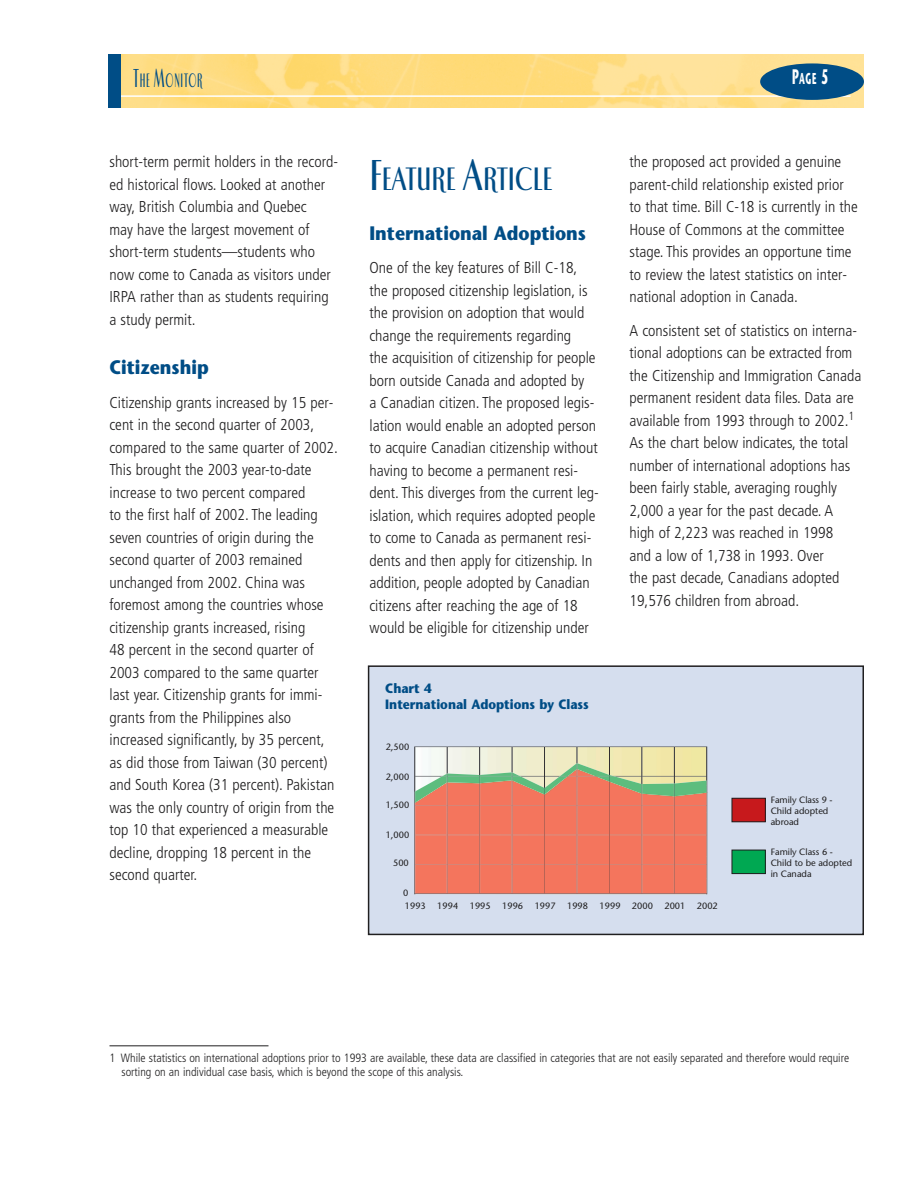
<style>
.page{position:relative;width:918px;height:1188px;background:#fff}
.page>*{position:absolute;margin:0;border:0;box-sizing:border-box;transform-origin:0 0}
.t1{font:700 33.75px "Luna ITC";color:#004d86;scale:.8 1}
.t2{font:700 20.25px "Luna ITC";letter-spacing:.075em;color:#004d86;scale:.5 1}
.t3{font:700 19.5px "Stone Sans";color:#004d86;scale:.9 1}
.t4{font:300 condensed 15.75px/22.5px "Frutiger";color:#201f20}
.t5{font:700 15.75px "Stone Sans";color:#fff;scale:.5 1}
.t6{font:700 13.5px/16.5px "Stone Sans";color:#004d86;scale:.9 1}
.t7{font:300 condensed 12px/13.5px "Frutiger";color:#201f20}
.t8{font:9.15px/10.9px "Stone Sans";color:#201f20}
.s1{font-size:27px}
.s2{font-size:21px}
.s3{font-size:45px}
</style>
<div class="page">
<img style="left:121px;top:54px;width:743px;height:54px">
<hr style="left:108px;top:95px;width:742px;height:2px;background:#fff">
<div style="left:760px;top:63px;width:104px;height:37px;background:#004d86;border-radius:50%"></div>
<div style="left:108px;top:54px;width:13px;height:54px;background:#004d86"></div>
<hr style="left:110px;top:1045px;width:158px;height:1px;background:#201f20">
<div style="left:369px;top:666px;width:494px;height:268px;background:#d5deee"></div>
<svg style="left:414px;top:747px;width:293px;height:147px;background:#e59175"></svg>
<div style="left:732px;top:798px;width:33px;height:24px;background:#c7191c"></div>
<div style="left:732px;top:798px;width:34px;height:24px;border:1px solid #201f20"></div>
<div style="left:732px;top:850px;width:33px;height:24px;background:#00a852"></div>
<div style="left:732px;top:850px;width:34px;height:24px;border:1px solid #201f20"></div>
<div style="left:368px;top:665px;width:496px;height:270px;border:2px solid #201f20"></div>
<p class="t2" style="left:134px;top:71px;width:139px"><span class="s1">T</span>HE <span class="s1">M</span>ONITOR</p>
<p class="t5" style="left:792px;top:73px;width:74px"><span class="s2">P</span>AGE <span class="s2">5</span></p>
<p class="t4" style="left:110px;top:152px;width:230px">short-term permit holders in the record&shy;ed historical flows. Looked at another way, British Columbia and Quebec<br>may have the largest movement of short-term students—students who now come to Canada as visitors under IRPA rather than as students requiring a study permit.</p>
<p class="t3" style="left:110px;top:360px;width:112px">Citizenship</p>
<p class="t4" style="left:110px;top:392px;width:230px">Citizenship grants increased by 15 per&shy;cent in the second quarter of 2003, compared to the same quarter of 2002.<br>This brought the 2003 year-to-date increase to two percent compared<br>to the first half of 2002. The leading seven countries of origin during the second quarter of 2003 remained unchanged from 2002. China was foremost among the countries whose citizenship grants increased, rising<br>48 percent in the second quarter of 2003 compared to the same quarter last year. Citizenship grants for immi&shy;grants from the Philippines also increased significantly, by 35 percent, as did those from Taiwan (30 percent) and South Korea (31 percent). Pakistan was the only country of origin from the top 10 that experienced a measurable decline, dropping 18 percent in the second quarter.</p>
<h1 class="t1" style="left:369px;top:164px;width:231px"><span class="s3">F</span>EATURE <span class="s3">A</span>RTICLE</h1>
<p class="t3" style="left:369px;top:226px;width:242px">International Adoptions</p>
<p class="t4" style="left:369px;top:258px;width:231px">One of the key features of Bill C-18, the proposed citizenship legislation, is the provision on adoption that would change the requirements regarding<br>the acquisition of citizenship for people born outside Canada and adopted by<br>a Canadian citizen. The proposed legis&shy;lation would enable an adopted person to acquire Canadian citizenship without having to become a permanent resi&shy;dent. This diverges from the current leg&shy;islation, which requires adopted people to come to Canada as permanent resi&shy;dents and then apply for citizenship. In addition, people adopted by Canadian citizens after reaching the age of 18 would be eligible for citizenship under</p>
<p class="t6" style="left:385px;top:681px;width:228px">Chart 4<br>International Adoptions by Class</p>
<p class="t8" style="left:386px;top:743px;width:25px">2,500</p>
<p class="t8" style="left:386px;top:772px;width:25px">2,000</p>
<p class="t8" style="left:386px;top:801px;width:25px">1,500</p>
<p class="t8" style="left:386px;top:830px;width:25px">1,000</p>
<p class="t8" style="left:393px;top:859px;width:17px">500</p>
<p class="t8" style="left:403px;top:888px;width:7px">0</p>
<p class="t4" style="left:629px;top:152px;width:230px">the proposed act provided a genuine parent-child relationship existed prior to that time. Bill C-18 is currently in the House of Commons at the committee stage. This provides an opportune time to review the latest statistics on inter&shy;national adoption in Canada.</p>
<p class="t4" style="left:629px;top:320px;width:233px">A consistent set of statistics on interna&shy;tional adoptions can be extracted from the Citizenship and Immigration Canada permanent resident data files. Data are available from 1993 through to 2002.<sup>1<br></sup>As the chart below indicates, the total number of international adoptions has been fairly stable, averaging roughly 2,000 a year for the past decade. A high of 2,223 was reached in 1998<br>and a low of 1,738 in 1993. Over<br>the past decade, Canadians adopted 19,576 children from abroad.</p>
<p class="t8" style="left:771px;top:795px;width:63px">Family Class 9 -<br>Child adopted abroad</p>
<p class="t8" style="left:771px;top:847px;width:83px">Family Class 6 -<br>Child to be adopted in Canada</p>
<p class="t8" style="left:405px;top:901px;width:55px">1993 1994</p>
<p class="t8" style="left:470px;top:901px;width:55px">1995 1996</p>
<p class="t8" style="left:535px;top:901px;width:55px">1997 1998</p>
<p class="t8" style="left:600px;top:901px;width:55px">1999 2000</p>
<p class="t8" style="left:664px;top:901px;width:55px">2001 2002</p>
<p class="t7" style="left:122px;top:1052px;width:729px;text-indent:-12px">1 While statistics on international adoptions prior to 1993 are available, these data are classified in categories that are not easily separated and therefore would require sorting on an individual case basis, which is beyond the scope of this analysis.</p>
</div>
